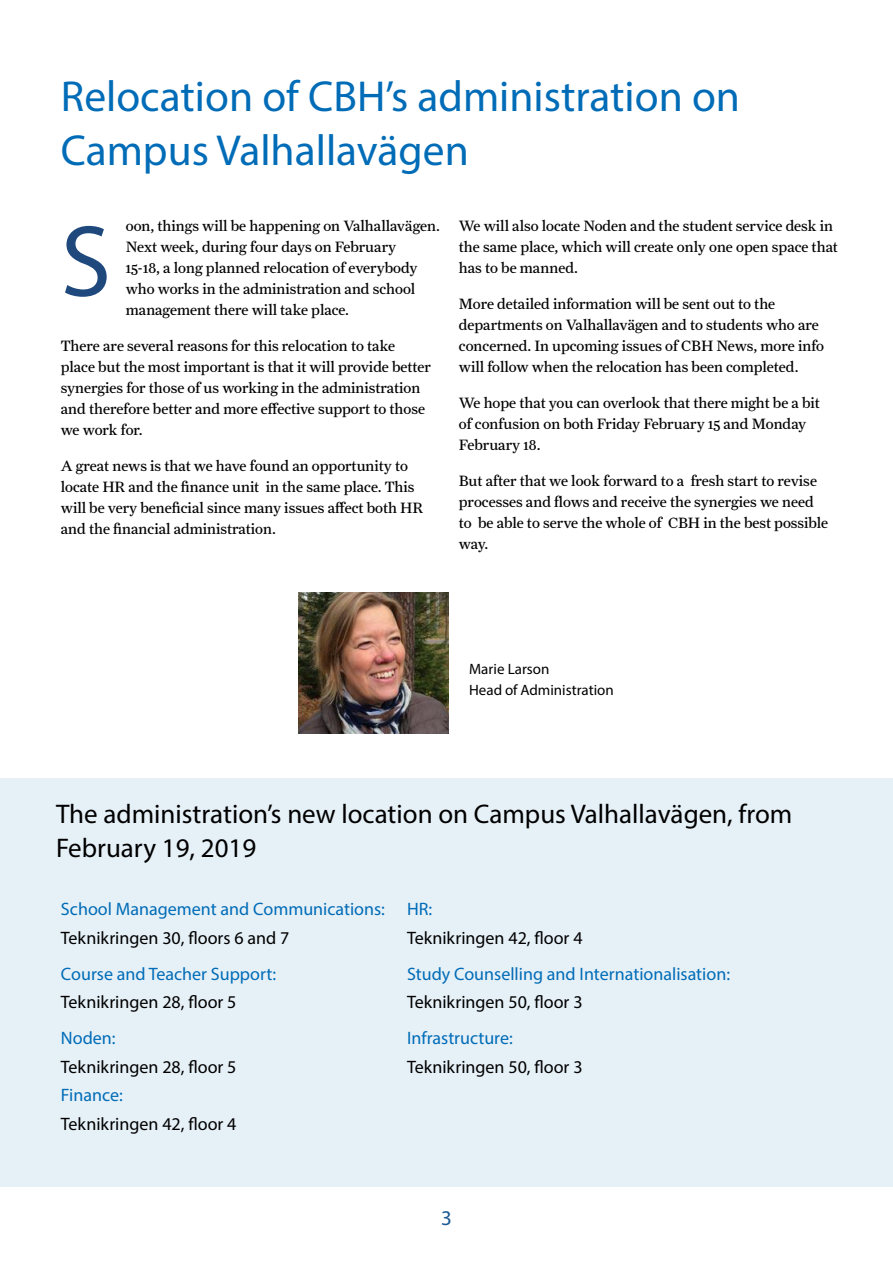
<style>
.page{position:relative;width:893px;height:1263px;background:#fff}
.page>*{position:absolute;margin:0;border:0;box-sizing:border-box;transform-origin:0 0}
.Text{font:102px "Myriad Pro";color:#1f497d}
.Text-2{font:43.5px/54px "Myriad Pro";color:#006cb7}
.Text-3{font:27px/34.5px "Myriad Pro";color:#000}
.t1{font:21px "Myriad Pro";color:#195992}
.Text-4{font:18px "Myriad Pro";color:#000}
.Text-5{font:18px "Myriad Pro";color:#006cb7}
.Text-6{font:15px/21px "Farnham Text";color:#000}
.Text-7{font:15px/21px "Myriad Pro";color:#000}
</style>
<div class="page">
<img style="left:299px;top:593px;width:149px;height:140px">
<div style="left:0;top:779px;width:893px;height:408px;background:#e6f0f7"></div>
<p class="Text-2" style="left:61px;top:69px;width:681px">Relocation of CBH’s administration on<br>Campus Valhallavägen</p>
<p class="Text-6" style="left:126px;top:215px;width:316px">oon, things will be happening on Valhallavägen.<br>Next week, during four days on February<br>15-18, a long planned relocation of everybody who works in the administration and school management there will take place.</p>
<p class="Text-6" style="left:61px;top:335px;width:372px">There are several reasons for this relocation to take place but the most important is that it will provide better synergies for those of us working in the administration and therefore better and more effective support to those we work for.</p>
<p class="Text-6" style="left:61px;top:455px;width:364px">A great news is that we have found an opportunity to locate HR and the finance unit in the same place. This will be very beneficial since many issues affect both HR and the financial administration.</p>
<p class="Text" style="left:61px;top:199px;width:52px">S</p>
<p class="Text-6" style="left:459px;top:215px;width:381px">We will also locate Noden and the student service desk in the same place, which will create only one open space that has to be manned.</p>
<p class="Text-6" style="left:459px;top:293px;width:367px">More detailed information will be sent out to the departments on Valhallavägen and to students who are concerned. In upcoming issues of CBH News, more info will follow when the relocation has been completed.</p>
<p class="Text-6" style="left:459px;top:392px;width:362px">We hope that you can overlook that there might be a bit of confusion on both Friday February 15 and Monday<br>February 18.</p>
<p class="Text-6" style="left:459px;top:470px;width:371px">But after that we look forward to a fresh start to revise processes and flows and receive the synergies we need to be able to serve the whole of CBH in the best possible way.</p>
<p class="Text-7" style="left:469px;top:659px;width:146px">Marie Larson<br>Head of Administration</p>
<p class="Text-3" style="left:56px;top:796px;width:738px">The administration’s new location on Campus Valhallavägen, from<br>February 19, 2019</p>
<p class="Text-5" style="left:61px;top:898px;width:326px">School Management and Communications:</p>
<p class="Text-4" style="left:61px;top:927px;width:230px">Teknikringen 30, floors 6 and 7</p>
<p class="Text-5" style="left:61px;top:963px;width:217px">Course and Teacher Support:</p>
<p class="Text-4" style="left:61px;top:991px;width:177px">Teknikringen 28, floor 5</p>
<p class="Text-5" style="left:61px;top:1027px;width:56px">Noden:</p>
<p class="Text-4" style="left:61px;top:1056px;width:177px">Teknikringen 28, floor 5</p>
<p class="Text-5" style="left:61px;top:1084px;width:63px">Finance:</p>
<p class="Text-4" style="left:61px;top:1113px;width:177px">Teknikringen 42, floor 4</p>
<p class="Text-5" style="left:407px;top:898px;width:27px">HR:</p>
<p class="Text-4" style="left:407px;top:927px;width:177px">Teknikringen 42, floor 4</p>
<p class="Text-5" style="left:407px;top:963px;width:325px">Study Counselling and Internationalisation:</p>
<p class="Text-4" style="left:407px;top:991px;width:177px">Teknikringen 50, floor 3</p>
<p class="Text-5" style="left:407px;top:1027px;width:107px">Infrastructure:</p>
<p class="Text-4" style="left:407px;top:1056px;width:177px">Teknikringen 50, floor 3</p>
<h3 class="t1" style="left:441px;top:1205px;width:12px">3</h3>
</div>
